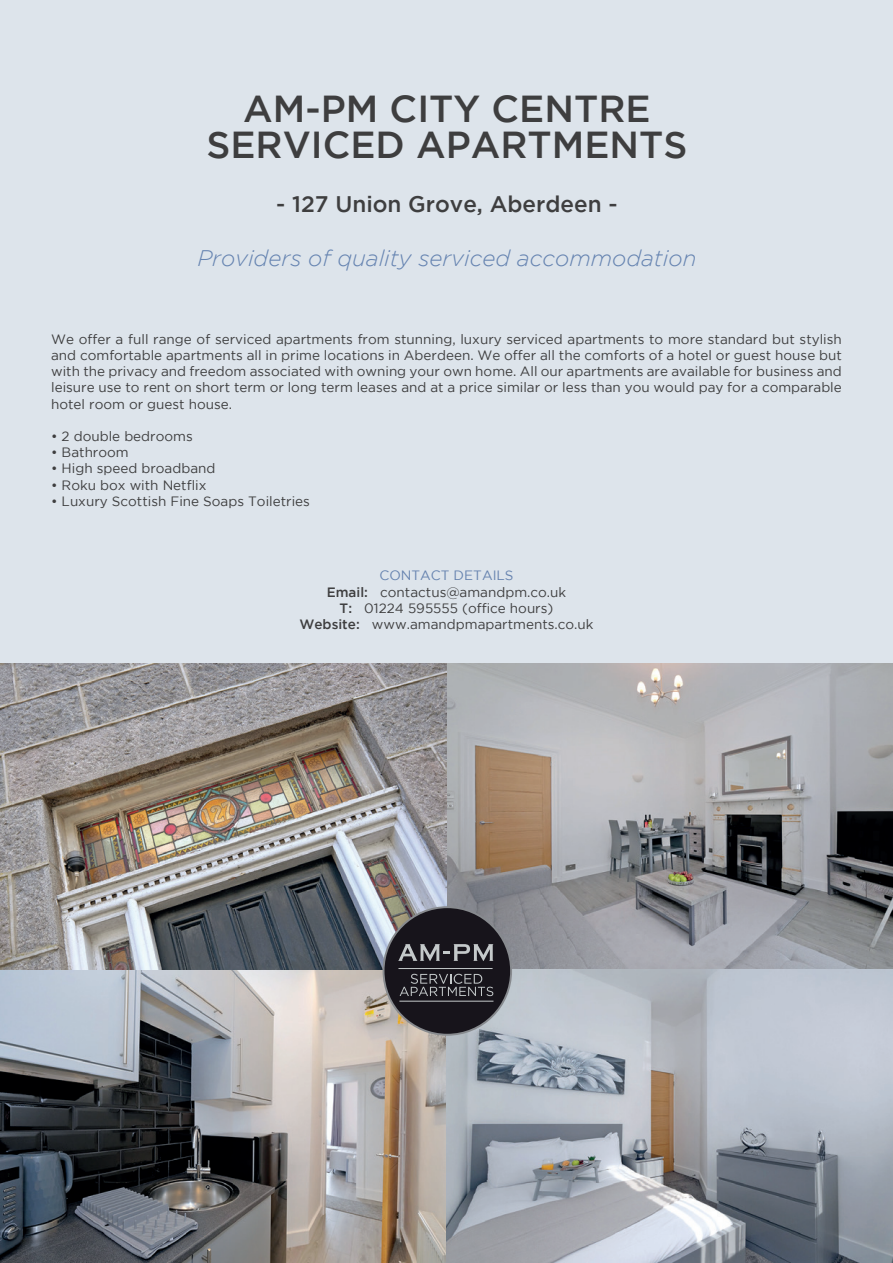
<style>
.page{position:relative;width:893px;height:1263px;background:#dde4eb}
.page>*{position:absolute;margin:0;border:0;box-sizing:border-box;transform-origin:0 0}
.t1{font:500 37.5px/36px "Gotham";color:#3e3e3f;text-align:center}
.t2{font:italic 300 22.5px "Gotham";color:#6684b1}
.t3{font:500 22.5px "Gotham";color:#3e3e3f}
.t4{font:13.5px/16.2px "Gotham";color:#3e3e3f;text-align:justify}
.s1{color:#6683af}
.s2{font-weight:500}
</style>
<div class="page">
<img style="left:0;top:663px;width:893px;height:600px">
<div style="left:384px;top:907px;width:127px;height:128px;background:#17141b;border-radius:50%"></div>
<svg style="left:400px;top:974px;width:93px;height:22px"></svg>
<svg style="left:398px;top:944px;width:95px;height:17px"></svg>
<hr style="left:398px;top:968px;width:95px;height:1px;background:#c4c9ca">
<hr style="left:399px;top:1001px;width:94px;height:1px;background:#c4c9ca">
<h1 class="t1" style="left:206px;top:90px;width:482px">AM-PM CITY CENTRE<br>SERVICED APARTMENTS</h1>
<h2 class="t3" style="left:276px;top:191px;width:343px">- 127 Union Grove, Aberdeen -</h2>
<h2 class="t2" style="left:197px;top:246px;width:501px">Providers of quality serviced accommodation</h2>
<p class="t4" style="left:51px;top:331px;width:792px">We offer a full range of serviced apartments from stunning, luxury serviced apartments to more standard but stylish and comfortable apartments all in prime locations in Aberdeen. We offer all the comforts of a hotel or guest house but with the privacy and freedom associated with owning your own home. All our apartments are available for business and leisure use to rent on short term or long term leases and at a price similar or less than you would pay for a comparable hotel room or guest house.</p>
<p class="t4" style="left:51px;top:428px;width:143px">• 2 double bedrooms</p>
<p class="t4" style="left:51px;top:444px;width:79px">• Bathroom</p>
<p class="t4" style="left:51px;top:460px;width:166px">• High speed broadband</p>
<p class="t4" style="left:51px;top:476px;width:157px">• Roku box with Netflix</p>
<p class="t4" style="left:51px;top:493px;width:260px">• Luxury Scottish Fine Soaps Toiletries</p>
<p class="t4" style="left:299px;top:567px;width:296px;text-align:center"><span class="s1">CONTACT DETAILS<br></span><span class="s2">Email:</span> contactus@amandpm.co.uk<br><span class="s2">T:</span> 01224 595555 (office hours)<br><span class="s2">Website:</span> www.amandpmapartments.co.uk</p>
</div>
